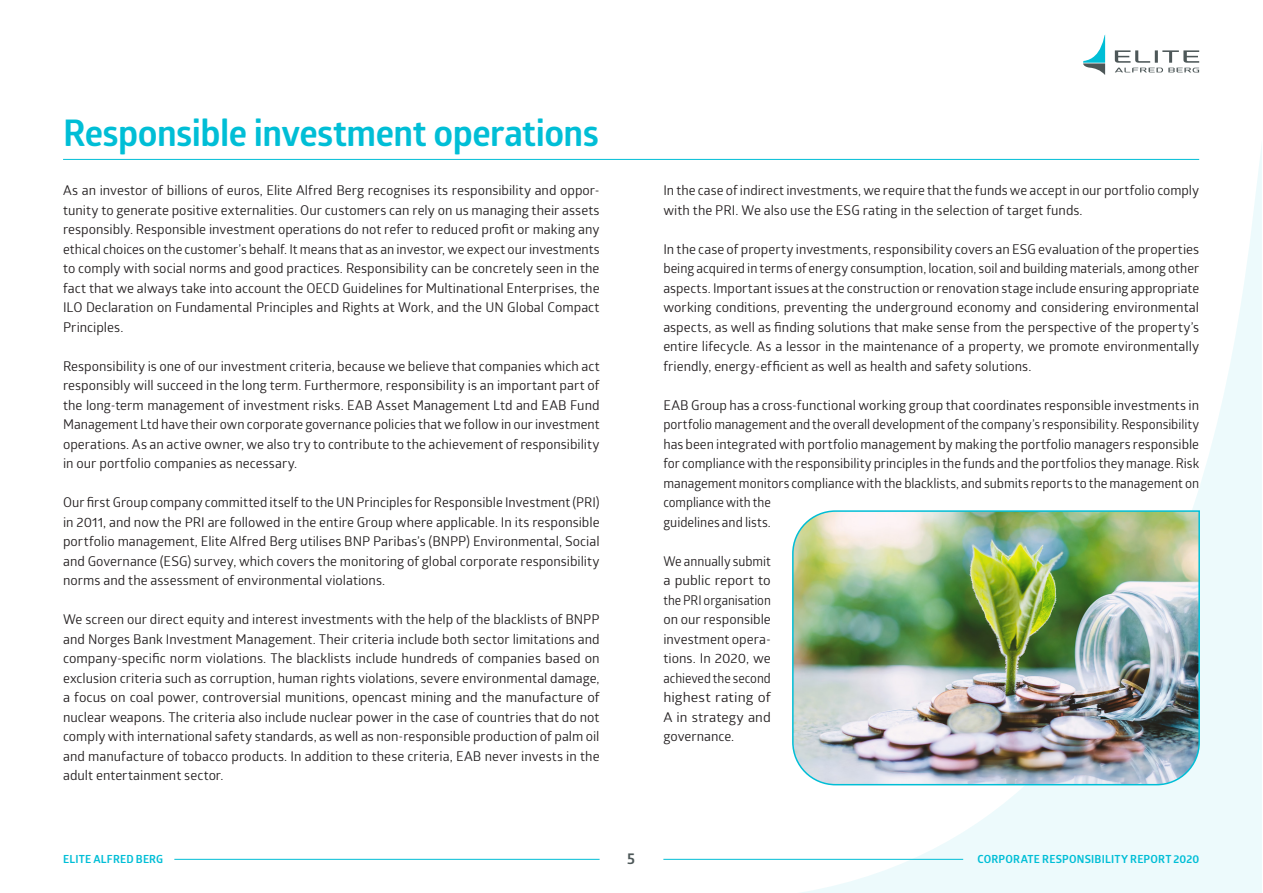
<style>
.page{position:relative;width:1263px;height:893px;background:#fff}
.page>*{position:absolute;margin:0;border:0;box-sizing:border-box;transform-origin:0 0}
.Otsikko_2_sisällyslu{font:700 36px "Glober";letter-spacing:-.015em;color:#00bed6}
.t1{font:700 15px "Glober";color:#4d5758}
.Leipis-perusteksti{font:13.5px/19.5px "Glober";color:#231f20;text-align:justify}
.Leipis-perusteksti-2{font:13.5px/19.5px "Glober";color:#231f20;text-align:justify;scale:.95 1}
.t2{font:700 10.95px "Glober";letter-spacing:.02em;color:#00bed6}
</style>
<div class="page">
<svg style="left:770px;top:145px;width:492px;height:748px"></svg>
<svg style="left:1115px;top:50px;width:84px;height:22px"></svg>
<svg style="left:1083px;top:35px;width:22px;height:40px"></svg>
<hr style="left:174px;top:859px;width:426px;height:1px;background:#00bed6">
<hr style="left:663px;top:859px;width:300px;height:1px;background:#00bed6">
<hr style="left:63px;top:159px;width:1136px;height:1px;background:#00bed6">
<img style="left:791px;top:510px;width:410px;height:276px">
<p class="Otsikko_2_sisällyslu" style="left:63px;top:108px;width:537px">Responsible investment operations</p>
<p class="Leipis-perusteksti" style="left:63px;top:180px;width:538px">As an investor of billions of euros, Elite Alfred Berg recognises its responsibility and oppor&shy;tunity to generate positive externalities. Our customers can rely on us managing their assets responsibly. Responsible investment operations do not refer to reduced profit or making any ethical choices on the customer’s behalf. It means that as an investor, we expect our investments to comply with social norms and good practices. Responsibility can be concretely seen in the fact that we always take into account the OECD Guidelines for Multinational Enterprises, the ILO Declaration on Fundamental Principles and Rights at Work, and the UN Global Compact Principles.</p>
<p class="Leipis-perusteksti" style="left:63px;top:355px;width:538px">Responsibility is one of our investment criteria, because we believe that companies which act responsibly will succeed in the long term. Furthermore, responsibility is an important part of the long-term management of investment risks. EAB Asset Management Ltd and EAB Fund Management Ltd have their own corporate governance policies that we follow in our investment operations. As an active owner, we also try to contribute to the achievement of responsibility in our portfolio companies as necessary.</p>
<p class="Leipis-perusteksti" style="left:63px;top:492px;width:538px">Our first Group company committed itself to the UN Principles for Responsible Investment (PRI) in 2011, and now the PRI are followed in the entire Group where applicable. In its responsible portfolio management, Elite Alfred Berg utilises BNP Paribas’s (BNPP) Environmental, Social and Governance (ESG) survey, which covers the monitoring of global corporate responsibility norms and the assessment of environmental violations.</p>
<p class="Leipis-perusteksti" style="left:63px;top:609px;width:538px">We screen our direct equity and interest investments with the help of the blacklists of BNPP and Norges Bank Investment Management. Their criteria include both sector limitations and company-specific norm violations. The blacklists include hundreds of companies based on exclusion criteria such as corruption, human rights violations, severe environmental damage, a focus on coal power, controversial munitions, opencast mining and the manufacture of nuclear weapons. The criteria also include nuclear power in the case of countries that do not comply with international safety standards, as well as non-responsible production of palm oil and manufacture of tobacco products. In addition to these criteria, EAB never invests in the adult entertainment sector.</p>
<p class="Leipis-perusteksti" style="left:663px;top:180px;width:537px">In the case of indirect investments, we require that the funds we accept in our portfolio comply with the PRI. We also use the ESG rating in the selection of target funds.</p>
<p class="Leipis-perusteksti" style="left:663px;top:238px;width:537px">In the case of property investments, responsibility covers an ESG evaluation of the properties being acquired in terms of energy consumption, location, soil and building materials, among other aspects. Important issues at the construction or renovation stage include ensuring appropriate working conditions, preventing the underground economy and considering environmental aspects, as well as finding solutions that make sense from the perspective of the property’s entire lifecycle. As a lessor in the maintenance of a property, we promote environmentally friendly, energy-efficient as well as health and safety solutions.</p>
<p class="Leipis-perusteksti" style="left:663px;top:394px;width:537px;text-align:left">EAB Group has a cross-functional working group that coordinates responsible investments in portfolio management and the overall development of the company’s responsibility. Responsibility has been integrated with portfolio management by making the portfolio managers responsible for compliance with the responsibility principles in the funds and the portfolios they manage. Risk management monitors compliance with the blacklists, and submits reports to the management on compliance with the<br>guidelines and lists.</p>
<p class="Leipis-perusteksti-2" style="left:663px;top:550px;width:115px">We annually submit a public report to the PRI organisation on our responsible investment opera&shy;tions. In 2020, we achieved the second highest rating of A in strategy and governance.</p>
<p class="t2" style="left:63px;top:852px;width:102px">ELITE ALFRED BERG</p>
<p class="t1" style="left:627px;top:847px;width:9px">5</p>
<p class="t2" style="left:977px;top:852px;width:223px">CORPORATE RESPONSIBILITY REPORT 2020</p>
</div>
